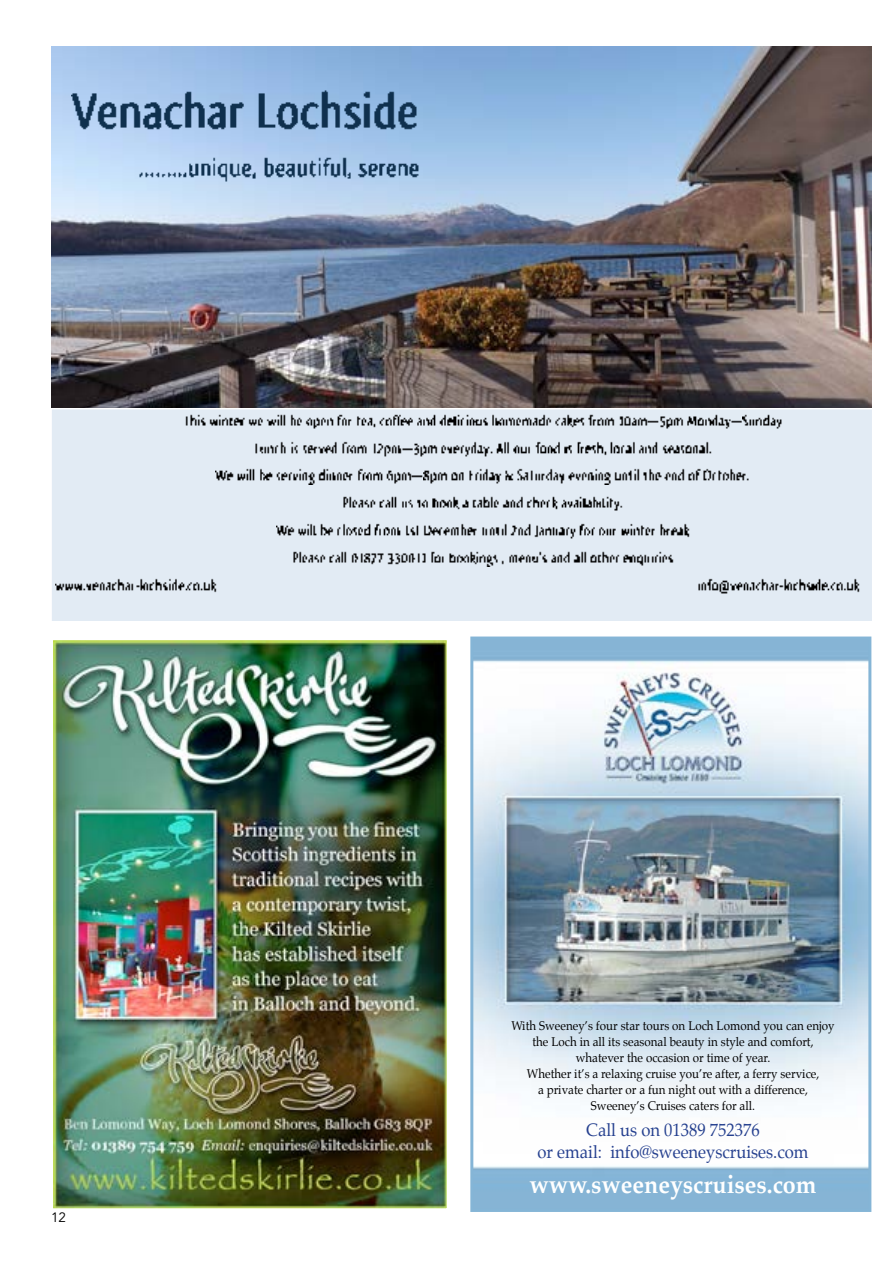
<style>
.page{position:relative;width:893px;height:1263px;background:#fff}
.page>*{position:absolute;margin:0;border:0;box-sizing:border-box;transform-origin:0 0}
.t1{font:700 24.9px "Palatino";color:#fff;scale:.93 1}
.t2{font:17.7px/21.3px "Palatino";color:#25408f;text-align:center;scale:.93 1}
.t3{font:13.5px "Avenir";color:#000}
.t4{font:12.45px/16px "Palatino";color:#000;text-align:center;scale:.93 1}
</style>
<div class="page">
<img style="left:52px;top:47px;width:819px;height:361px">
<img style="left:72px;top:80px;width:366px;height:61px">
<img style="left:139px;top:152px;width:289px;height:30px">
<div style="left:52px;top:409px;width:819px;height:212px;background:#e2ebf4"></div>
<img style="left:184px;top:412px;width:463px;height:18px">
<img style="left:647px;top:412px;width:12px;height:18px">
<img style="left:659px;top:412px;width:71px;height:18px">
<img style="left:730px;top:412px;width:12px;height:18px">
<img style="left:742px;top:412px;width:46px;height:18px">
<img style="left:254px;top:439px;width:147px;height:18px">
<img style="left:401px;top:439px;width:12px;height:18px">
<img style="left:413px;top:439px;width:307px;height:18px">
<img style="left:216px;top:467px;width:195px;height:18px">
<img style="left:411px;top:467px;width:12px;height:18px">
<img style="left:423px;top:467px;width:336px;height:18px">
<img style="left:343px;top:494px;width:285px;height:18px">
<img style="left:276px;top:522px;width:419px;height:17px">
<img style="left:293px;top:549px;width:389px;height:18px">
<img style="left:55px;top:577px;width:80px;height:17px">
<img style="left:135px;top:577px;width:5px;height:17px">
<img style="left:140px;top:577px;width:81px;height:17px">
<img style="left:697px;top:577px;width:82px;height:17px">
<img style="left:779px;top:577px;width:4px;height:17px">
<img style="left:783px;top:577px;width:82px;height:17px">
<img style="left:474px;top:640px;width:393px;height:568px">
<div style="left:470px;top:636px;width:401px;height:576px;border:3px solid #85b5d6"></div>
<img style="left:54px;top:641px;width:392px;height:566px">
<div style="left:50px;top:637px;width:400px;height:574px;border:3px solid #fff"></div>
<p class="t3" style="left:51px;top:1210px;width:17px">12</p>
<p class="t4" style="left:511px;top:1018px;width:349px">With Sweeney’s four star tours on Loch Lomond you can enjoy the Loch in all its seasonal beauty in style and comfort, whatever the occasion or time of year.<br>Whether it’s a relaxing cruise you’re after, a ferry service,<br>a private charter or a fun night out with a difference, Sweeney’s Cruises caters for all.</p>
<h2 class="t2" style="left:537px;top:1120px;width:293px">Call us on 01389 752376<br>or email: info@sweeneyscruises.com</h2>
<h1 class="t1" style="left:529px;top:1163px;width:310px">www.sweeneyscruises.com</h1>
</div>
